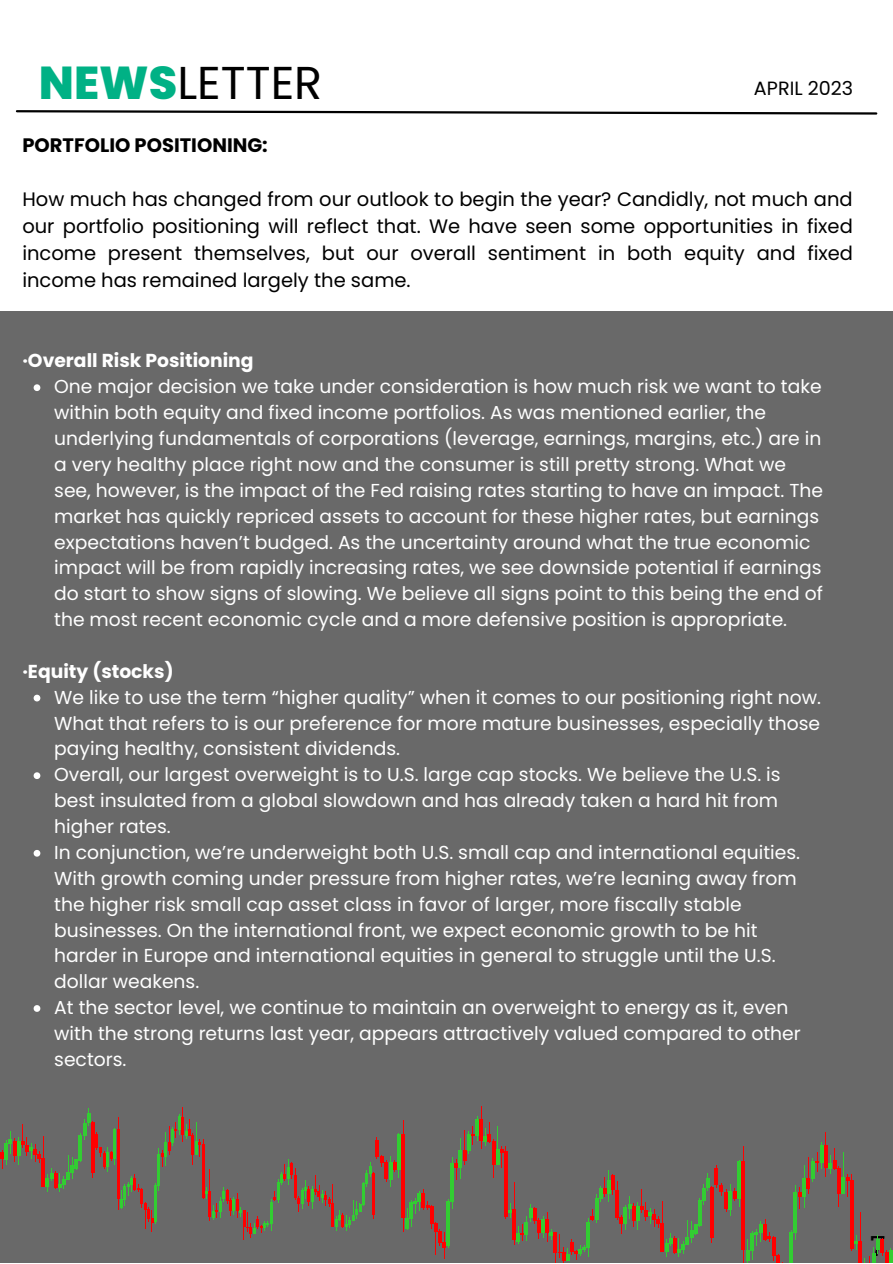
<style>
.page{position:relative;width:893px;height:1264px;background:#fff}
.page>*{position:absolute;margin:0;border:0;box-sizing:border-box;transform-origin:0 0}
.t1{font:46.05px "Poppins";color:#000}
.t2{font:27.75px "Roboto Slab";color:#000}
.t3{font:19.5px/27px "Poppins";color:#000;text-align:justify}
.t4{font:700 19.5px "Poppins";color:#000}
.t5{font:19.2px "Poppins";color:#000}
.t6{font:18.75px/25.8px "Poppins";color:#fff}
.t7{font:700 18.75px "Poppins";color:#fff}
.s1{font-weight:800;color:#00b185}
</style>
<div class="page">
<div style="left:0;top:312px;width:892px;height:949px;background:#696969"></div>
<svg style="left:15px;top:110px;width:863px;height:5px"></svg>
<div style="left:0;top:909px;width:892px;height:353px;background:#696969"></div>
<svg style="left:34px;top:384px;width:6px;height:7px"></svg>
<svg style="left:34px;top:694px;width:6px;height:7px"></svg>
<svg style="left:34px;top:772px;width:6px;height:7px"></svg>
<svg style="left:34px;top:850px;width:6px;height:6px"></svg>
<svg style="left:34px;top:1005px;width:6px;height:6px"></svg>
<hr style="left:117px;top:1129px;width:2px;height:69px;background:#f00">
<hr style="left:157px;top:1153px;width:3px;height:32px;background:#32cd32">
<hr style="left:154px;top:1185px;width:3px;height:36px;background:#32cd32">
<hr style="left:113px;top:1129px;width:3px;height:29px;background:#32cd32">
<hr style="left:372px;top:1173px;width:3px;height:41px;background:#f00">
<hr style="left:159px;top:1148px;width:1px;height:42px;background:#32cd32">
<hr style="left:155px;top:1182px;width:1px;height:41px;background:#32cd32">
<hr style="left:114px;top:1128px;width:1px;height:37px;background:#32cd32">
<hr style="left:373px;top:1172px;width:1px;height:46px;background:#f00">
<hr style="left:118px;top:1117px;width:1px;height:92px;background:#f00">
<hr style="left:182px;top:1106px;width:1px;height:35px;background:#f00">
<svg style="left:120px;top:1174px;width:33px;height:57px"></svg>
<hr style="left:244px;top:1209px;width:1px;height:30px;background:#f00">
<svg style="left:161px;top:1114px;width:210px;height:123px"></svg>
<hr style="left:385px;top:1162px;width:3px;height:16px;background:#f00">
<hr style="left:401px;top:1133px;width:3px;height:84px;background:#f00">
<hr style="left:611px;top:1175px;width:3px;height:14px;background:#f00">
<hr style="left:615px;top:1189px;width:3px;height:28px;background:#f00">
<hr style="left:545px;top:1218px;width:3px;height:14px;background:#f00">
<hr style="left:553px;top:1232px;width:4px;height:20px;background:#f00">
<hr style="left:492px;top:1140px;width:3px;height:24px;background:#f00">
<hr style="left:504px;top:1151px;width:3px;height:65px;background:#f00">
<hr style="left:375px;top:1140px;width:3px;height:16px;background:#f00">
<hr style="left:389px;top:1162px;width:3px;height:17px;background:#32cd32">
<hr style="left:586px;top:1222px;width:4px;height:25px;background:#32cd32">
<hr style="left:607px;top:1179px;width:3px;height:14px;background:#32cd32">
<hr style="left:541px;top:1218px;width:3px;height:14px;background:#32cd32">
<hr style="left:496px;top:1148px;width:3px;height:16px;background:#32cd32">
<hr style="left:450px;top:1163px;width:4px;height:39px;background:#32cd32">
<hr style="left:446px;top:1201px;width:4px;height:45px;background:#32cd32">
<hr style="left:397px;top:1134px;width:3px;height:36px;background:#32cd32">
<hr style="left:710px;top:1187px;width:3px;height:50px;background:#f00">
<hr style="left:390px;top:1155px;width:1px;height:31px;background:#32cd32">
<svg style="left:549px;top:1229px;width:3px;height:10px"></svg>
<hr style="left:588px;top:1218px;width:1px;height:39px;background:#32cd32">
<hr style="left:608px;top:1170px;width:1px;height:31px;background:#32cd32">
<hr style="left:497px;top:1126px;width:1px;height:39px;background:#32cd32">
<hr style="left:452px;top:1157px;width:1px;height:51px;background:#32cd32">
<hr style="left:448px;top:1199px;width:1px;height:48px;background:#32cd32">
<hr style="left:398px;top:1133px;width:1px;height:44px;background:#32cd32">
<hr style="left:711px;top:1186px;width:1px;height:56px;background:#f00">
<svg style="left:393px;top:1160px;width:3px;height:11px"></svg>
<hr style="left:403px;top:1120px;width:1px;height:111px;background:#f00">
<hr style="left:514px;top:1182px;width:1px;height:63px;background:#f00">
<svg style="left:455px;top:1116px;width:36px;height:63px"></svg>
<svg style="left:500px;top:1146px;width:3px;height:21px"></svg>
<hr style="left:493px;top:1139px;width:1px;height:38px;background:#f00">
<hr style="left:505px;top:1146px;width:1px;height:72px;background:#f00">
<hr style="left:481px;top:1106px;width:1px;height:42px;background:#f00">
<hr style="left:464px;top:1130px;width:1px;height:35px;background:#f00">
<svg style="left:405px;top:1189px;width:40px;height:69px"></svg>
<svg style="left:508px;top:1203px;width:35px;height:40px"></svg>
<hr style="left:546px;top:1211px;width:1px;height:30px;background:#f00">
<svg style="left:619px;top:1173px;width:90px;height:83px"></svg>
<svg style="left:590px;top:1177px;width:16px;height:45px"></svg>
<hr style="left:617px;top:1180px;width:1px;height:39px;background:#f00">
<hr style="left:555px;top:1231px;width:1px;height:31px;background:#f00">
<svg style="left:558px;top:1234px;width:27px;height:28px"></svg>
<svg style="left:377px;top:1140px;width:10px;height:41px"></svg>
<hr style="left:724px;top:1191px;width:3px;height:17px;background:#f00">
<hr style="left:741px;top:1160px;width:4px;height:89px;background:#f00">
<hr style="left:837px;top:1168px;width:3px;height:25px;background:#f00">
<hr style="left:858px;top:1240px;width:4px;height:22px;background:#f00">
<hr style="left:850px;top:1179px;width:3px;height:69px;background:#f00">
<hr style="left:806px;top:1177px;width:4px;height:11px;background:#f00">
<hr style="left:824px;top:1145px;width:3px;height:23px;background:#f00">
<hr style="left:714px;top:1167px;width:3px;height:17px;background:#f00">
<hr style="left:728px;top:1190px;width:4px;height:19px;background:#32cd32">
<hr style="left:802px;top:1177px;width:3px;height:19px;background:#32cd32">
<svg style="left:811px;top:1161px;width:1px;height:17px"></svg>
<hr style="left:819px;top:1144px;width:4px;height:18px;background:#32cd32">
<hr style="left:841px;top:1176px;width:3px;height:17px;background:#32cd32">
<hr style="left:793px;top:1192px;width:4px;height:40px;background:#32cd32">
<hr style="left:789px;top:1232px;width:3px;height:30px;background:#32cd32">
<hr style="left:737px;top:1161px;width:3px;height:38px;background:#32cd32">
<hr style="left:730px;top:1184px;width:1px;height:32px;background:#32cd32">
<svg style="left:854px;top:1235px;width:3px;height:14px"></svg>
<hr style="left:803px;top:1165px;width:1px;height:42px;background:#32cd32">
<hr style="left:842px;top:1152px;width:1px;height:41px;background:#32cd32">
<hr style="left:795px;top:1185px;width:1px;height:54px;background:#32cd32">
<hr style="left:790px;top:1229px;width:1px;height:33px;background:#32cd32">
<hr style="left:738px;top:1160px;width:1px;height:46px;background:#32cd32">
<svg style="left:733px;top:1188px;width:3px;height:12px"></svg>
<hr style="left:743px;top:1146px;width:1px;height:116px;background:#f00">
<hr style="left:860px;top:1212px;width:1px;height:50px;background:#f00">
<svg style="left:798px;top:1187px;width:3px;height:21px"></svg>
<svg style="left:812px;top:1142px;width:10px;height:39px"></svg>
<svg style="left:828px;top:1148px;width:8px;height:25px"></svg>
<svg style="left:846px;top:1174px;width:3px;height:22px"></svg>
<hr style="left:838px;top:1166px;width:1px;height:41px;background:#f00">
<hr style="left:851px;top:1173px;width:1px;height:77px;background:#f00">
<hr style="left:825px;top:1132px;width:1px;height:44px;background:#f00">
<hr style="left:808px;top:1157px;width:1px;height:36px;background:#f00">
<svg style="left:746px;top:1219px;width:34px;height:43px"></svg>
<svg style="left:864px;top:1235px;width:28px;height:27px"></svg>
<svg style="left:716px;top:1165px;width:10px;height:44px"></svg>
<svg style="left:1px;top:1108px;width:111px;height:83px"></svg>
<h1 class="t1" style="left:39px;top:51px;width:285px"><span class="s1">NEWS</span>LETTER</h1>
<p class="t5" style="left:753px;top:75px;width:101px">APRIL 2023</p>
<p class="t4" style="left:22px;top:131px;width:247px">PORTFOLIO POSITIONING:</p>
<p class="t3" style="left:22px;top:185px;width:832px">How much has changed from our outlook to begin the year? Candidly, not much and our portfolio positioning will reflect that. We have seen some opportunities in fixed income present themselves, but our overall sentiment in both equity and fixed income has remained largely the same.</p>
<p class="t7" style="left:22px;top:348px;width:233px">·Overall Risk Positioning</p>
<p class="t6" style="left:54px;top:374px;width:770px">One major decision we take under consideration is how much risk we want to take within both equity and fixed income portfolios. As was mentioned earlier, the underlying fundamentals of corporations (leverage, earnings, margins, etc.) are in a very healthy place right now and the consumer is still pretty strong. What we see, however, is the impact of the Fed raising rates starting to have an impact. The market has quickly repriced assets to account for these higher rates, but earnings expectations haven’t budged. As the uncertainty around what the true economic impact will be from rapidly increasing rates, we see downside potential if earnings do start to show signs of slowing. We believe all signs point to this being the end of the most recent economic cycle and a more defensive position is appropriate.</p>
<p class="t7" style="left:22px;top:658px;width:153px">·Equity (stocks)</p>
<p class="t6" style="left:54px;top:684px;width:768px">We like to use the term “higher quality” when it comes to our positioning right now.<br>What that refers to is our preference for more mature businesses, especially those paying healthy, consistent dividends.<br>Overall, our largest overweight is to U.S. large cap stocks. We believe the U.S. is best insulated from a global slowdown and has already taken a hard hit from higher rates.<br>In conjunction, we’re underweight both U.S. small cap and international equities.<br>With growth coming under pressure from higher rates, we’re leaning away from the higher risk small cap asset class in favor of larger, more fiscally stable businesses. On the international front, we expect economic growth to be hit harder in Europe and international equities in general to struggle until the U.S. dollar weakens.<br>At the sector level, we continue to maintain an overweight to energy as it, even with the strong returns last year, appears attractively valued compared to other sectors.</p>
<h2 class="t2" style="left:870px;top:1227px;width:17px">7</h2>
</div>
